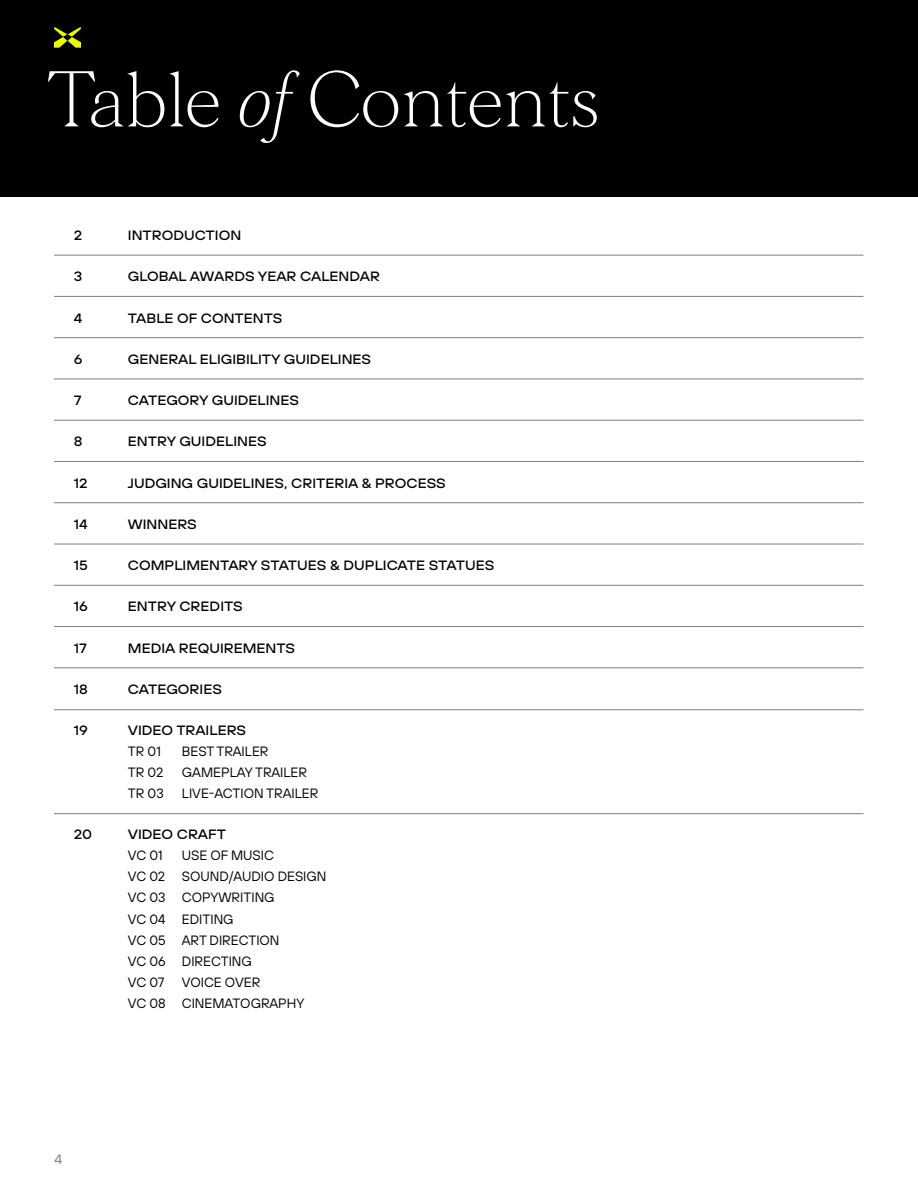
<style>
.page{position:relative;width:918px;height:1188px;background:#fff}
.page>*{position:absolute;margin:0;border:0;box-sizing:border-box;transform-origin:0 0}
.t1{font:200 75px "Morion";color:#fff}
.t2{font:500 13.5px "TT Hoves Pro Exp";color:#000101}
.t3{font:13.5px/21px "TT Hoves Pro";color:#000101}
.t4{font:13.5px "TT Hoves Pro Exp";color:#808080}
.s1{font-style:italic}
</style>
<div class="page">
<div style="left:0;top:0;width:918px;height:197px;background:#000"></div>
<svg style="left:54px;top:27px;width:27px;height:21px"></svg>
<hr style="left:54px;top:255px;width:810px;height:1px;background:#808080">
<hr style="left:54px;top:296px;width:810px;height:1px;background:#808080">
<hr style="left:54px;top:337px;width:810px;height:1px;background:#808080">
<hr style="left:54px;top:379px;width:810px;height:1px;background:#808080">
<hr style="left:54px;top:420px;width:810px;height:1px;background:#808080">
<hr style="left:54px;top:461px;width:810px;height:1px;background:#808080">
<hr style="left:54px;top:502px;width:810px;height:1px;background:#808080">
<hr style="left:54px;top:544px;width:810px;height:1px;background:#808080">
<hr style="left:54px;top:585px;width:810px;height:1px;background:#808080">
<hr style="left:54px;top:626px;width:810px;height:1px;background:#808080">
<hr style="left:54px;top:668px;width:810px;height:1px;background:#808080">
<hr style="left:54px;top:709px;width:810px;height:1px;background:#808080">
<hr style="left:54px;top:813px;width:810px;height:1px;background:#808080">
<h1 class="t1" style="left:47px;top:58px;width:554px">Table <span class="s1">of</span> Contents</h1>
<p class="t2" style="left:74px;top:226px;width:10px">2</p>
<p class="t2" style="left:128px;top:226px;width:115px">INTRODUCTION</p>
<p class="t2" style="left:74px;top:267px;width:10px">3</p>
<p class="t2" style="left:128px;top:267px;width:254px">GLOBAL AWARDS YEAR CALENDAR</p>
<p class="t2" style="left:74px;top:309px;width:10px">4</p>
<p class="t2" style="left:128px;top:309px;width:156px">TABLE OF CONTENTS</p>
<p class="t2" style="left:74px;top:350px;width:10px">6</p>
<p class="t2" style="left:128px;top:350px;width:245px">GENERAL ELIGIBILITY GUIDELINES</p>
<p class="t2" style="left:74px;top:391px;width:9px">7</p>
<p class="t2" style="left:128px;top:391px;width:173px">CATEGORY GUIDELINES</p>
<p class="t2" style="left:74px;top:432px;width:10px">8</p>
<p class="t2" style="left:128px;top:432px;width:140px">ENTRY GUIDELINES</p>
<p class="t2" style="left:74px;top:474px;width:15px">12</p>
<p class="t2" style="left:128px;top:474px;width:319px">JUDGING GUIDELINES, CRITERIA &amp; PROCESS</p>
<p class="t2" style="left:74px;top:515px;width:15px">14</p>
<p class="t2" style="left:128px;top:515px;width:70px">WINNERS</p>
<p class="t2" style="left:74px;top:556px;width:16px">15</p>
<p class="t2" style="left:128px;top:556px;width:368px">COMPLIMENTARY STATUES &amp; DUPLICATE STATUES</p>
<p class="t2" style="left:74px;top:597px;width:16px">16</p>
<p class="t2" style="left:128px;top:597px;width:116px">ENTRY CREDITS</p>
<p class="t2" style="left:74px;top:639px;width:15px">17</p>
<p class="t2" style="left:128px;top:639px;width:169px">MEDIA REQUIREMENTS</p>
<p class="t2" style="left:74px;top:680px;width:16px">18</p>
<p class="t2" style="left:128px;top:680px;width:96px">CATEGORIES</p>
<p class="t2" style="left:74px;top:721px;width:16px">19</p>
<p class="t2" style="left:128px;top:721px;width:120px">VIDEO TRAILERS</p>
<p class="t3" style="left:128px;top:741px;width:35px">TR 01</p>
<p class="t3" style="left:182px;top:741px;width:88px">BEST TRAILER</p>
<p class="t3" style="left:128px;top:762px;width:37px">TR 02</p>
<p class="t3" style="left:182px;top:762px;width:127px">GAMEPLAY TRAILER</p>
<p class="t3" style="left:128px;top:783px;width:37px">TR 03</p>
<p class="t3" style="left:182px;top:783px;width:138px">LIVE-ACTION TRAILER</p>
<p class="t2" style="left:74px;top:825px;width:20px">20</p>
<p class="t2" style="left:128px;top:825px;width:100px">VIDEO CRAFT</p>
<p class="t3" style="left:128px;top:845px;width:36px">VC 01</p>
<p class="t3" style="left:128px;top:845px;width:200px;text-indent:54px">USE OF MUSIC<br>VC 02 SOUND/AUDIO DESIGN<br>VC 03 COPYWRITING<br>VC 04 EDITING<br>VC 05 ART DIRECTION<br>VC 06 DIRECTING<br>VC 07</p>
<p class="t3" style="left:128px;top:972px;width:178px;text-indent:54px">VOICE OVER<br>VC 08 CINEMATOGRAPHY</p>
<p class="t4" style="left:54px;top:1150px;width:10px">4</p>
</div>
